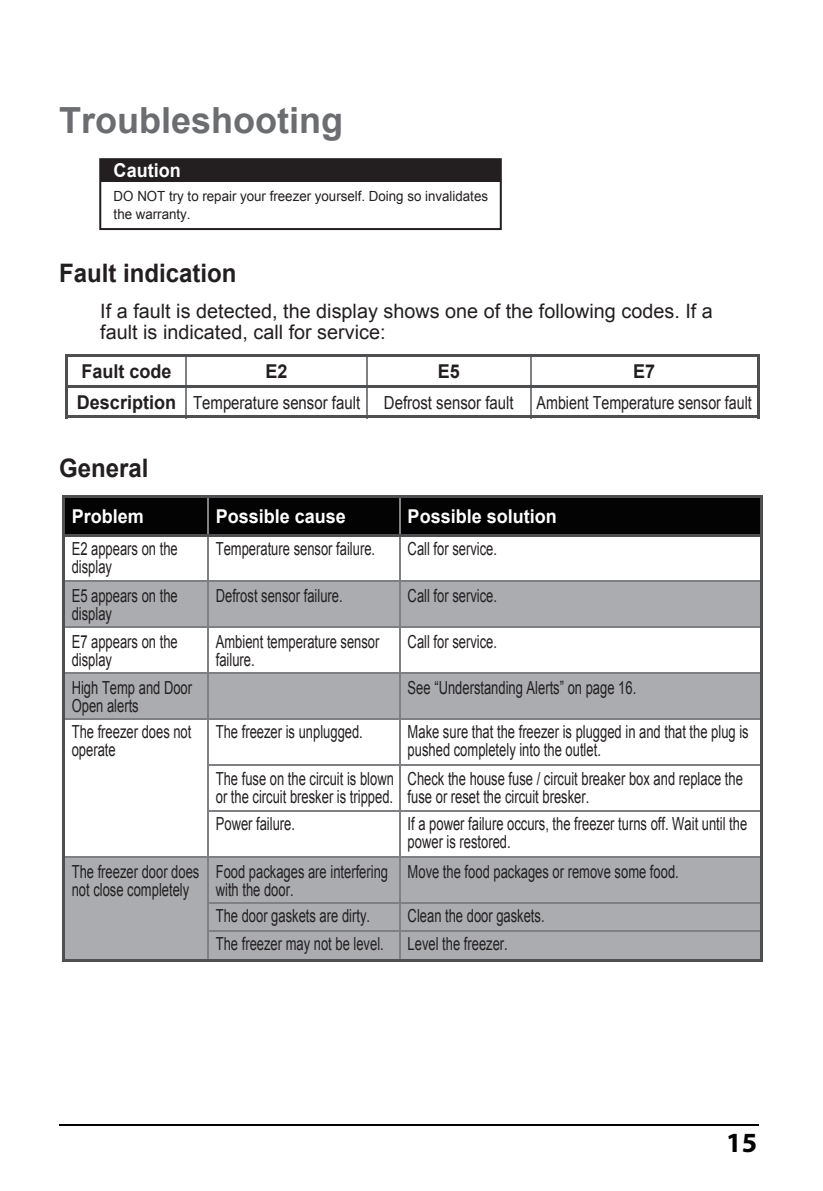
<style>
.page{position:relative;width:823px;height:1191px;background:#fff}
.page>*{position:absolute;margin:0;border:0;box-sizing:border-box;transform-origin:0 0}
.t1{font:700 36px "Arial";color:#6c6d70}
.t2{font:700 27.8px "Myriad Pro";color:#030303}
.t3{font:700 25.4px "Arial";color:#231f20;scale:.94 1}
.t4{font:19.8px/21px "Arial";color:#231f20}
.t5{font:700 19px "Arial";color:#fff;scale:.94 1}
.t6{font:700 19px "Arial";color:#231f20;scale:.94 1}
.t7{font:18px/18px "Arial";color:#231f20;scale:.72 1}
.t8{font:18px "Arial";color:#231f20;scale:.83 1}
.t9{font:18px "Arial";color:#231f20;scale:.79 1}
.t10{font:14px/18px "Arial";color:#231f20;scale:.95 1}
.s1{font-weight:700;font-size:19px}
</style>
<div class="page">
<hr style="left:59px;top:1123px;width:699px;height:2px;background:#030303">
<div style="left:64px;top:497px;width:144px;height:38px;background:#030303"></div>
<div style="left:208px;top:497px;width:192px;height:38px;background:#030303"></div>
<div style="left:400px;top:497px;width:360px;height:38px;background:#030303"></div>
<div style="left:64px;top:581px;width:144px;height:46px;background:#aaacaf"></div>
<div style="left:208px;top:581px;width:192px;height:46px;background:#aaacaf"></div>
<div style="left:400px;top:581px;width:360px;height:46px;background:#aaacaf"></div>
<div style="left:64px;top:673px;width:144px;height:46px;background:#aaacaf"></div>
<div style="left:208px;top:673px;width:552px;height:46px;background:#aaacaf"></div>
<div style="left:64px;top:857px;width:144px;height:102px;background:#aaacaf"></div>
<div style="left:208px;top:857px;width:192px;height:46px;background:#aaacaf"></div>
<div style="left:400px;top:857px;width:360px;height:46px;background:#aaacaf"></div>
<div style="left:208px;top:903px;width:192px;height:28px;background:#aaacaf"></div>
<div style="left:400px;top:903px;width:360px;height:28px;background:#aaacaf"></div>
<div style="left:208px;top:931px;width:192px;height:28px;background:#aaacaf"></div>
<div style="left:400px;top:931px;width:360px;height:28px;background:#aaacaf"></div>
<hr style="left:65px;top:354px;width:3px;height:64px;background:#4e4f51">
<hr style="left:185px;top:354px;width:1px;height:64px;background:#7f8083">
<hr style="left:366px;top:354px;width:1px;height:64px;background:#7f8083">
<hr style="left:529px;top:354px;width:2px;height:64px;background:#7f8083">
<hr style="left:756px;top:354px;width:3px;height:64px;background:#4e4f51">
<hr style="left:65px;top:354px;width:694px;height:3px;background:#4e4f51">
<hr style="left:65px;top:385px;width:694px;height:3px;background:#4e4f51">
<hr style="left:65px;top:415px;width:694px;height:3px;background:#4e4f51">
<hr style="left:207px;top:495px;width:1px;height:466px;background:#7f8083">
<hr style="left:399px;top:495px;width:1px;height:466px;background:#7f8083">
<hr style="left:62px;top:495px;width:700px;height:3px;background:#4e4f51">
<hr style="left:62px;top:534px;width:700px;height:3px;background:#4e4f51">
<hr style="left:62px;top:580px;width:700px;height:1px;background:#7f8083">
<hr style="left:62px;top:626px;width:700px;height:2px;background:#7f8083">
<hr style="left:62px;top:672px;width:700px;height:2px;background:#7f8083">
<hr style="left:62px;top:719px;width:700px;height:1px;background:#7f8083">
<hr style="left:207px;top:764px;width:555px;height:2px;background:#7f8083">
<hr style="left:207px;top:810px;width:555px;height:2px;background:#7f8083">
<hr style="left:62px;top:857px;width:700px;height:1px;background:#7f8083">
<hr style="left:207px;top:902px;width:555px;height:2px;background:#7f8083">
<hr style="left:207px;top:930px;width:555px;height:2px;background:#7f8083">
<hr style="left:62px;top:958px;width:700px;height:3px;background:#4e4f51">
<div style="left:100px;top:159px;width:400px;height:22px;background:#231f20"></div>
<div style="left:99px;top:158px;width:402px;height:72px;border:2px solid #231f20"></div>
<hr style="left:62px;top:495px;width:3px;height:466px;background:#4e4f51">
<hr style="left:759px;top:495px;width:3px;height:466px;background:#4e4f51">
<h1 class="t1" style="left:59px;top:97px;width:286px">Troubleshooting</h1>
<p class="t5" style="left:114px;top:158px;width:73px">Caution</p>
<p class="t10" style="left:114px;top:187px;width:395px">DO NOT try to repair your freezer yourself. Doing so invalidates the warranty.</p>
<h3 class="t3" style="left:59px;top:256px;width:190px">Fault indication</h3>
<p class="t4" style="left:100px;top:301px;width:613px">If a fault is detected, the display shows one of the following codes. If a fault is indicated, call for service:</p>
<p class="t6" style="left:81px;top:359px;width:97px">Fault code</p>
<p class="t8" style="left:77px;top:390px;width:342px"><span class="s1">Description</span> Temperature sensor fault</p>
<p class="t8" style="left:383px;top:390px;width:158px">Defrost sensor fault</p>
<p class="t9" style="left:536px;top:390px;width:274px">Ambient Temperature sensor fault</p>
<p class="t6" style="left:265px;top:359px;width:25px">E2</p>
<p class="t6" style="left:437px;top:359px;width:25px">E5</p>
<p class="t6" style="left:632px;top:359px;width:25px">E7</p>
<h3 class="t3" style="left:59px;top:451px;width:97px">General</h3>
<p class="t5" style="left:72px;top:504px;width:78px">Problem</p>
<p class="t5" style="left:216px;top:504px;width:140px">Possible cause</p>
<p class="t5" style="left:407px;top:504px;width:160px">Possible solution</p>
<p class="t7" style="left:72px;top:540px;width:149px">E2 appears on the display</p>
<p class="t7" style="left:72px;top:586px;width:149px">E5 appears on the display</p>
<p class="t7" style="left:72px;top:632px;width:149px">E7 appears on the display</p>
<p class="t7" style="left:72px;top:678px;width:169px">High Temp and Door<br>Open alerts</p>
<p class="t7" style="left:72px;top:722px;width:168px">The freezer does not operate</p>
<p class="t7" style="left:216px;top:540px;width:223px">Temperature sensor failure.</p>
<p class="t7" style="left:407px;top:540px;width:126px">Call for service.</p>
<p class="t7" style="left:216px;top:586px;width:178px">Defrost sensor failure.</p>
<p class="t7" style="left:407px;top:586px;width:126px">Call for service.</p>
<p class="t7" style="left:216px;top:632px;width:229px">Ambient temperature sensor failure.</p>
<p class="t7" style="left:407px;top:632px;width:126px">Call for service.</p>
<p class="t7" style="left:407px;top:678px;width:319px">See “Understanding Alerts” on page 16.</p>
<p class="t7" style="left:216px;top:722px;width:206px">The freezer is unplugged.</p>
<p class="t7" style="left:216px;top:770px;width:249px">The fuse on the circuit is blown or the circuit bresker is tripped.</p>
<p class="t7" style="left:216px;top:814px;width:112px">Power failure.</p>
<p class="t7" style="left:216px;top:863px;width:241px">Food packages are interfering with the door.</p>
<p class="t7" style="left:216px;top:901px;width:235px;line-height:28px">The door gaskets are dirty.<br>The freezer may not be level.</p>
<p class="t7" style="left:407px;top:722px;width:475px">Make sure that the freezer is plugged in and that the plug is pushed completely into the outlet.</p>
<p class="t7" style="left:407px;top:770px;width:467px">Check the house fuse / circuit breaker box and replace the fuse or reset the circuit bresker.</p>
<p class="t7" style="left:407px;top:814px;width:473px">If a power failure occurs, the freezer turns off. Wait until the power is restored.</p>
<p class="t7" style="left:407px;top:863px;width:378px">Move the food packages or remove some food.</p>
<p class="t7" style="left:407px;top:901px;width:192px;line-height:28px">Clean the door gaskets.<br>Level the freezer.</p>
<p class="t7" style="left:72px;top:863px;width:179px">The freezer door does not close completely</p>
<h2 class="t2" style="left:725px;top:1124px;width:33px">15</h2>
</div>
